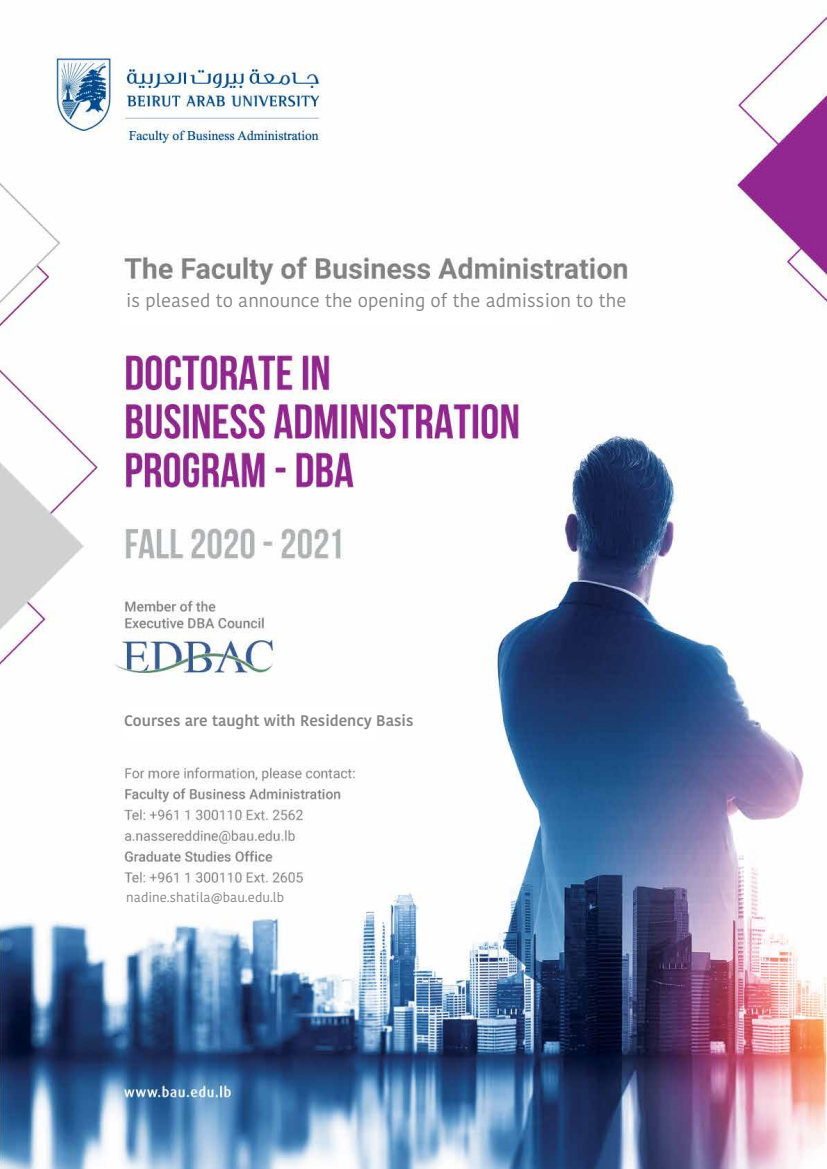
<style>
.page{position:relative;width:827px;height:1169px;background:#fff}
.page>*{position:absolute;margin:0;border:0;box-sizing:border-box;transform-origin:0 0}
.t1{font:18.4px "Kohinoor Bangla";color:#848485}
.t2{font:600 15.3px "Kohinoor Bangla";color:#848485}
.t3{font:13.2px "Kohinoor Bangla";color:#848485}
</style>
<div class="page">
<img style="left:0;top:10px;width:826px;height:1158px">
<div style="left:120px;top:291px;width:431px;height:31px;background:#fff"></div>
<div style="left:124px;top:707px;width:251px;height:31px;background:#fff"></div>
<p class="t1" style="left:126px;top:286px;width:501px">is pleased to announce the opening of the admission to the</p>
<p class="t2" style="left:124px;top:707px;width:291px">Courses are taught with Residency Basis</p>
<p class="t3" style="left:126px;top:887px;width:159px">nadine.shatila@bau.edu.lb</p>
</div>
